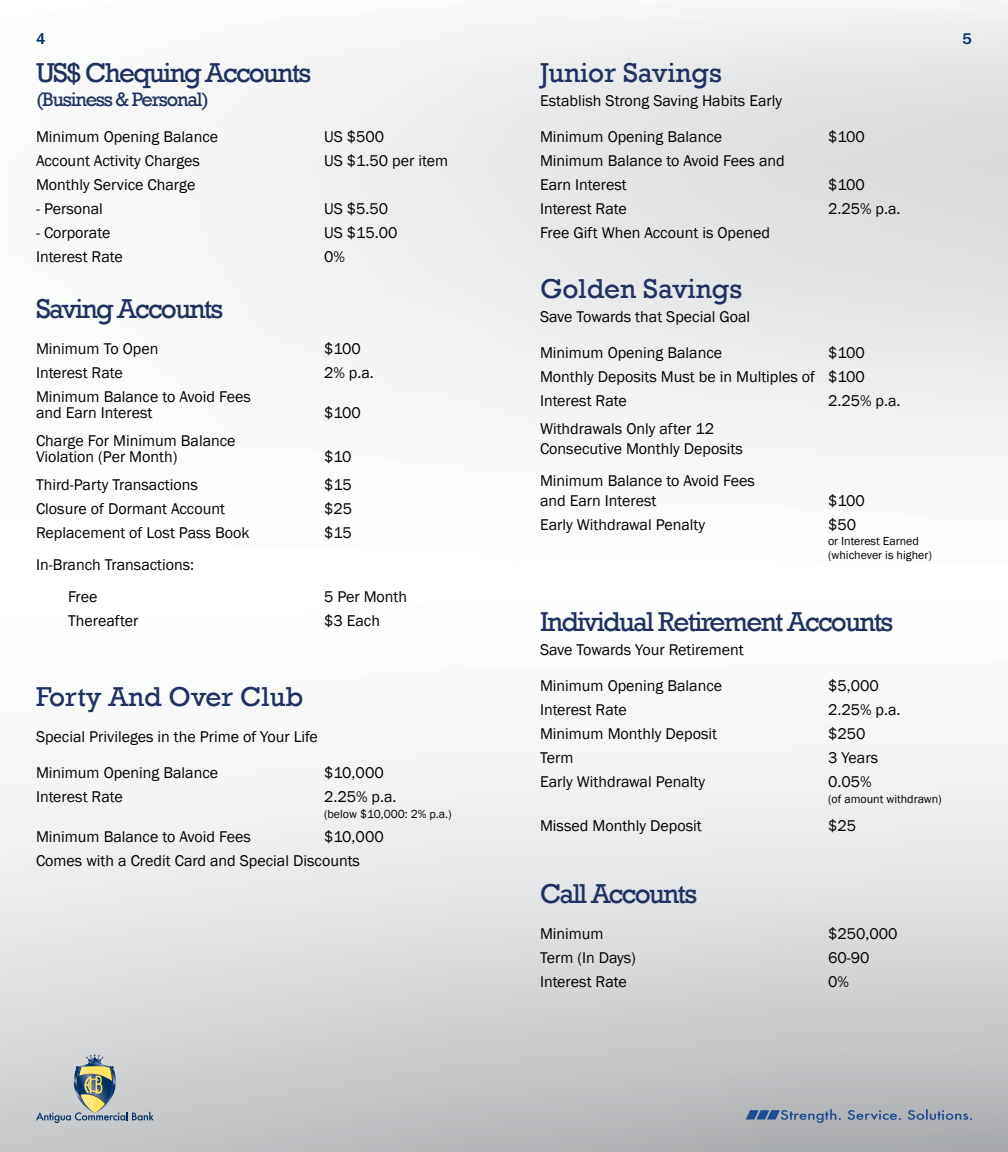
<style>
.page{position:relative;width:1008px;height:1152px;background:#fff}
.page>*{position:absolute;margin:0;border:0;box-sizing:border-box;transform-origin:0 0}
.t1{font:28px "Rockwell";letter-spacing:-.06em;color:#1e3160}
.t2{font:28px "Rockwell";color:#1e3160}
.t3{font:20px "Rockwell";letter-spacing:-.06em;color:#1e3160}
.t4{font:16px/24px "Franklin Gothic";color:#000}
.t5{font:500 16px "ITC Franklin Gothic Std";color:#002d62}
.t6{font:12px/14.4px "Franklin Gothic";color:#000}
</style>
<div class="page">
<svg style="left:746px;top:1109px;width:226px;height:14px;background:#8c98ac"></svg>
<svg style="left:36px;top:1054px;width:118px;height:69px;background:#b4b9b8"></svg>
<p class="t5" style="left:36px;top:30px;width:11px">4</p>
<p class="t5" style="left:963px;top:30px;width:11px">5</p>
<h1 class="t2" style="left:540px;top:57px;width:183px">Junior Savings</h1>
<p class="t4" style="left:540px;top:89px;width:244px">Establish Strong Saving Habits Early</p>
<p class="t4" style="left:540px;top:125px;width:184px">Minimum Opening Balance</p>
<p class="t4" style="left:828px;top:125px;width:39px">$100</p>
<p class="t4" style="left:540px;top:149px;width:246px">Minimum Balance to Avoid Fees and<br>Earn Interest</p>
<h1 class="t1" style="left:36px;top:57px;width:277px">US$ Chequing Accounts</h1>
<p class="t3" style="left:36px;top:88px;width:174px">(Business &amp; Personal)</p>
<p class="t4" style="left:36px;top:125px;width:184px">Minimum Opening Balance</p>
<p class="t4" style="left:324px;top:125px;width:62px">US $500</p>
<p class="t4" style="left:36px;top:149px;width:166px">Account Activity Charges</p>
<p class="t4" style="left:324px;top:149px;width:126px">US $1.50 per item</p>
<p class="t4" style="left:36px;top:173px;width:161px">Monthly Service Charge</p>
<p class="t4" style="left:36px;top:197px;width:68px">- Personal</p>
<p class="t4" style="left:324px;top:197px;width:66px">US $5.50</p>
<p class="t4" style="left:36px;top:221px;width:76px">- Corporate</p>
<p class="t4" style="left:324px;top:221px;width:75px">US $15.00</p>
<p class="t4" style="left:36px;top:245px;width:88px">Interest Rate</p>
<p class="t4" style="left:324px;top:245px;width:22px">0%</p>
<h1 class="t1" style="left:36px;top:293px;width:189px">Saving Accounts</h1>
<p class="t4" style="left:36px;top:337px;width:124px">Minimum To Open</p>
<p class="t4" style="left:324px;top:337px;width:39px">$100</p>
<p class="t4" style="left:36px;top:361px;width:88px">Interest Rate</p>
<p class="t4" style="left:324px;top:361px;width:51px">2% p.a.</p>
<p class="t4" style="left:36px;top:389px;width:217px;line-height:16px">Minimum Balance to Avoid Fees and Earn Interest</p>
<p class="t4" style="left:828px;top:173px;width:39px">$100</p>
<p class="t4" style="left:540px;top:197px;width:88px">Interest Rate</p>
<p class="t4" style="left:828px;top:197px;width:74px">2.25% p.a.</p>
<p class="t4" style="left:540px;top:221px;width:232px">Free Gift When Account is Opened</p>
<h1 class="t2" style="left:540px;top:273px;width:204px">Golden Savings</h1>
<p class="t4" style="left:540px;top:305px;width:212px">Save Towards that Special Goal</p>
<p class="t4" style="left:540px;top:341px;width:184px">Minimum Opening Balance</p>
<p class="t4" style="left:540px;top:341px;width:327px;text-align:justify;text-indent:288px">$100<br>Monthly Deposits Must be in Multiples of $100<br>Interest Rate</p>
<p class="t4" style="left:828px;top:389px;width:74px">2.25% p.a.</p>
<p class="t4" style="left:324px;top:401px;width:39px">$100</p>
<p class="t4" style="left:36px;top:433px;width:201px;line-height:16px">Charge For Minimum Balance<br>Violation (Per Month)</p>
<p class="t4" style="left:324px;top:445px;width:29px">$10</p>
<p class="t4" style="left:36px;top:473px;width:163px">Third-Party Transactions</p>
<p class="t4" style="left:324px;top:473px;width:29px">$15</p>
<p class="t4" style="left:36px;top:497px;width:191px">Closure of Dormant Account</p>
<p class="t4" style="left:324px;top:497px;width:30px">$25</p>
<p class="t4" style="left:36px;top:521px;width:215px">Replacement of Lost Pass Book</p>
<p class="t4" style="left:324px;top:521px;width:29px">$15</p>
<p class="t4" style="left:68px;top:549px;width:128px;line-height:32px;text-indent:-32px">In-Branch Transactions:<br>Free</p>
<p class="t4" style="left:324px;top:585px;width:85px">5 Per Month</p>
<p class="t4" style="left:68px;top:609px;width:72px">Thereafter</p>
<p class="t4" style="left:324px;top:609px;width:58px">$3 Each</p>
<h1 class="t2" style="left:36px;top:681px;width:269px">Forty And Over Club</h1>
<p class="t4" style="left:36px;top:725px;width:283px">Special Privileges in the Prime of Your Life</p>
<p class="t4" style="left:36px;top:761px;width:184px">Minimum Opening Balance</p>
<p class="t4" style="left:324px;top:761px;width:61px">$10,000</p>
<p class="t4" style="left:36px;top:785px;width:88px">Interest Rate</p>
<p class="t4" style="left:324px;top:785px;width:74px">2.25% p.a.</p>
<p class="t6" style="left:324px;top:807px;width:129px">(below $10,000: 2% p.a.)</p>
<p class="t4" style="left:36px;top:825px;width:217px">Minimum Balance to Avoid Fees</p>
<p class="t4" style="left:36px;top:825px;width:349px;text-indent:288px">$10,000<br>Comes with a Credit Card and Special Discounts</p>
<p class="t4" style="left:540px;top:419px;width:204px;line-height:20px">Withdrawals Only after 12<br>Consecutive Monthly Deposits</p>
<p class="t4" style="left:540px;top:471px;width:217px;line-height:20px">Minimum Balance to Avoid Fees and Earn Interest</p>
<p class="t4" style="left:828px;top:489px;width:39px">$100</p>
<p class="t4" style="left:540px;top:513px;width:167px">Early Withdrawal Penalty</p>
<p class="t4" style="left:828px;top:513px;width:30px">$50</p>
<p class="t6" style="left:828px;top:534px;width:105px">or Interest Earned (whichever is higher)</p>
<h1 class="t1" style="left:540px;top:606px;width:355px">Individual Retirement Accounts</h1>
<p class="t4" style="left:540px;top:638px;width:205px">Save Towards Your Retirement</p>
<p class="t4" style="left:540px;top:674px;width:184px">Minimum Opening Balance</p>
<p class="t4" style="left:828px;top:674px;width:52px">$5,000</p>
<p class="t4" style="left:540px;top:698px;width:88px">Interest Rate</p>
<p class="t4" style="left:828px;top:698px;width:74px">2.25% p.a.</p>
<p class="t4" style="left:540px;top:722px;width:179px">Minimum Monthly Deposit</p>
<p class="t4" style="left:828px;top:722px;width:39px">$250</p>
<p class="t4" style="left:540px;top:746px;width:35px">Term</p>
<p class="t4" style="left:828px;top:746px;width:52px">3 Years</p>
<p class="t4" style="left:540px;top:770px;width:167px">Early Withdrawal Penalty</p>
<p class="t4" style="left:828px;top:770px;width:45px">0.05%</p>
<p class="t6" style="left:828px;top:792px;width:115px">(of amount withdrawn)</p>
<p class="t4" style="left:540px;top:814px;width:163px">Missed Monthly Deposit</p>
<p class="t4" style="left:828px;top:814px;width:30px">$25</p>
<h1 class="t1" style="left:540px;top:878px;width:159px">Call Accounts</h1>
<p class="t4" style="left:540px;top:922px;width:65px">Minimum</p>
<p class="t4" style="left:828px;top:922px;width:71px">$250,000</p>
<p class="t4" style="left:540px;top:946px;width:97px">Term (In Days)</p>
<p class="t4" style="left:828px;top:946px;width:43px">60-90</p>
<p class="t4" style="left:540px;top:970px;width:88px">Interest Rate</p>
<p class="t4" style="left:828px;top:970px;width:22px">0%</p>
</div>
